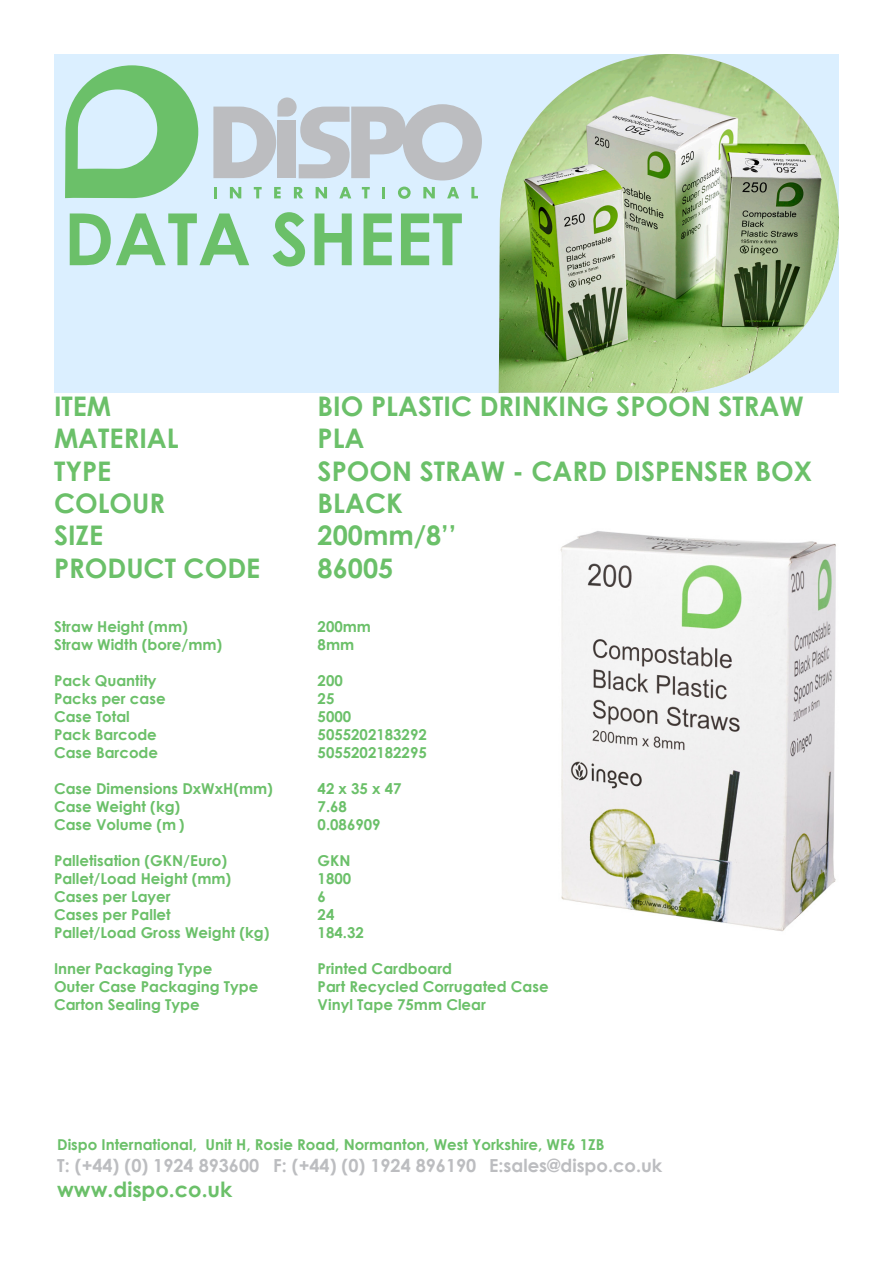
<style>
.page{position:relative;width:893px;height:1263px;background:#fff}
.page>*{position:absolute;margin:0;border:0;box-sizing:border-box;transform-origin:0 0}
.t1{font:700 72px "Century Gothic";color:#6bc069}
.t2{font:700 27px "Century Gothic";color:#6bc069}
.t3{font:700 21px "Century Gothic";color:#6bc069}
.t4{font:700 18px "Century Gothic";color:#bcbdc0}
.t5{font:700 15px/18px "Century Gothic";color:#6bc069}
</style>
<div class="page">
<div style="left:54px;top:54px;width:785px;height:339px;background:#dbefff"></div>
<img style="left:499px;top:54px;width:340px;height:339px">
<svg style="left:214px;top:187px;width:3px;height:11px"></svg>
<svg style="left:230px;top:187px;width:11px;height:11px"></svg>
<svg style="left:254px;top:187px;width:8px;height:11px"></svg>
<svg style="left:274px;top:187px;width:7px;height:11px"></svg>
<svg style="left:294px;top:187px;width:9px;height:11px"></svg>
<svg style="left:316px;top:187px;width:11px;height:11px"></svg>
<svg style="left:339px;top:187px;width:12px;height:11px"></svg>
<svg style="left:362px;top:187px;width:8px;height:11px"></svg>
<svg style="left:382px;top:187px;width:3px;height:11px"></svg>
<svg style="left:398px;top:187px;width:13px;height:12px"></svg>
<svg style="left:423px;top:187px;width:12px;height:11px"></svg>
<svg style="left:447px;top:187px;width:12px;height:11px"></svg>
<svg style="left:471px;top:187px;width:7px;height:11px"></svg>
<svg style="left:65px;top:65px;width:133px;height:134px"></svg>
<svg style="left:213px;top:97px;width:269px;height:83px"></svg>
<img style="left:560px;top:531px;width:276px;height:400px">
<p class="t1" style="left:64px;top:184px;width:400px">DATA SHEET</p>
<p class="t2" style="left:54px;top:385px;width:59px">ITEM</p>
<p class="t2" style="left:54px;top:418px;width:126px">MATERIAL</p>
<p class="t2" style="left:54px;top:450px;width:59px">TYPE</p>
<p class="t2" style="left:54px;top:483px;width:113px">COLOUR</p>
<p class="t2" style="left:54px;top:515px;width:51px">SIZE</p>
<p class="t2" style="left:54px;top:547px;width:208px">PRODUCT CODE</p>
<p class="t5" style="left:54px;top:617px;width:135px">Straw Height (mm)</p>
<p class="t5" style="left:54px;top:635px;width:170px">Straw Width (bore/mm)</p>
<p class="t5" style="left:54px;top:671px;width:104px">Pack Quantity</p>
<p class="t5" style="left:54px;top:689px;width:113px">Packs per case</p>
<p class="t5" style="left:54px;top:707px;width:77px">Case Total</p>
<p class="t5" style="left:54px;top:725px;width:104px">Pack Barcode</p>
<p class="t5" style="left:54px;top:743px;width:106px">Case Barcode</p>
<p class="t5" style="left:54px;top:779px;width:220px">Case Dimensions DxWxH(mm)</p>
<p class="t5" style="left:54px;top:797px;width:128px">Case Weight (kg)</p>
<p class="t5" style="left:54px;top:815px;width:132px">Case Volume (m )</p>
<p class="t5" style="left:54px;top:851px;width:175px">Palletisation (GKN/Euro)</p>
<p class="t5" style="left:54px;top:869px;width:179px">Pallet/Load Height (mm)</p>
<p class="t5" style="left:54px;top:887px;width:118px">Cases per Layer</p>
<p class="t5" style="left:54px;top:905px;width:118px">Cases per Pallet</p>
<p class="t5" style="left:54px;top:923px;width:217px">Pallet/Load Gross Weight (kg)</p>
<p class="t5" style="left:54px;top:959px;width:206px">Inner Packaging Type<br>Outer Case Packaging Type</p>
<p class="t5" style="left:54px;top:995px;width:147px">Carton Sealing Type</p>
<p class="t2" style="left:318px;top:385px;width:488px">BIO PLASTIC DRINKING SPOON STRAW</p>
<p class="t2" style="left:318px;top:418px;width:48px">PLA</p>
<p class="t2" style="left:318px;top:450px;width:496px">SPOON STRAW - CARD DISPENSER BOX</p>
<p class="t2" style="left:318px;top:483px;width:87px">BLACK</p>
<p class="t2" style="left:318px;top:515px;width:140px">200mm/8’’</p>
<p class="t2" style="left:318px;top:547px;width:77px">86005</p>
<p class="t5" style="left:318px;top:617px;width:55px">200mm</p>
<p class="t5" style="left:318px;top:635px;width:38px">8mm</p>
<p class="t5" style="left:318px;top:671px;width:27px">200</p>
<p class="t5" style="left:318px;top:689px;width:18px">25</p>
<p class="t5" style="left:318px;top:707px;width:35px">5000</p>
<p class="t5" style="left:318px;top:725px;width:111px">5055202183292</p>
<p class="t5" style="left:318px;top:743px;width:111px">5055202182295</p>
<p class="t5" style="left:318px;top:779px;width:85px">42 x 35 x 47</p>
<p class="t5" style="left:318px;top:797px;width:31px">7.68</p>
<p class="t5" style="left:318px;top:815px;width:64px">0.086909</p>
<p class="t5" style="left:318px;top:851px;width:35px">GKN</p>
<p class="t5" style="left:318px;top:869px;width:35px">1800</p>
<p class="t5" style="left:318px;top:887px;width:10px">6</p>
<p class="t5" style="left:318px;top:905px;width:18px">24</p>
<p class="t5" style="left:318px;top:923px;width:48px">184.32</p>
<p class="t5" style="left:318px;top:959px;width:136px">Printed Cardboard</p>
<p class="t5" style="left:318px;top:977px;width:232px">Part Recycled Corrugated Case</p>
<p class="t5" style="left:318px;top:995px;width:170px">Vinyl Tape 75mm Clear</p>
<p class="t5" style="left:57px;top:1135px;width:549px">Dispo International, Unit H, Rosie Road, Normanton, West Yorkshire, WF6 1ZB</p>
<p class="t4" style="left:57px;top:1151px;width:607px">T: (+44) (0) 1924 893600 F: (+44) (0) 1924 896190 E:sales@dispo.co.uk</p>
<p class="t3" style="left:57px;top:1173px;width:177px">www.dispo.co.uk</p>
</div>
